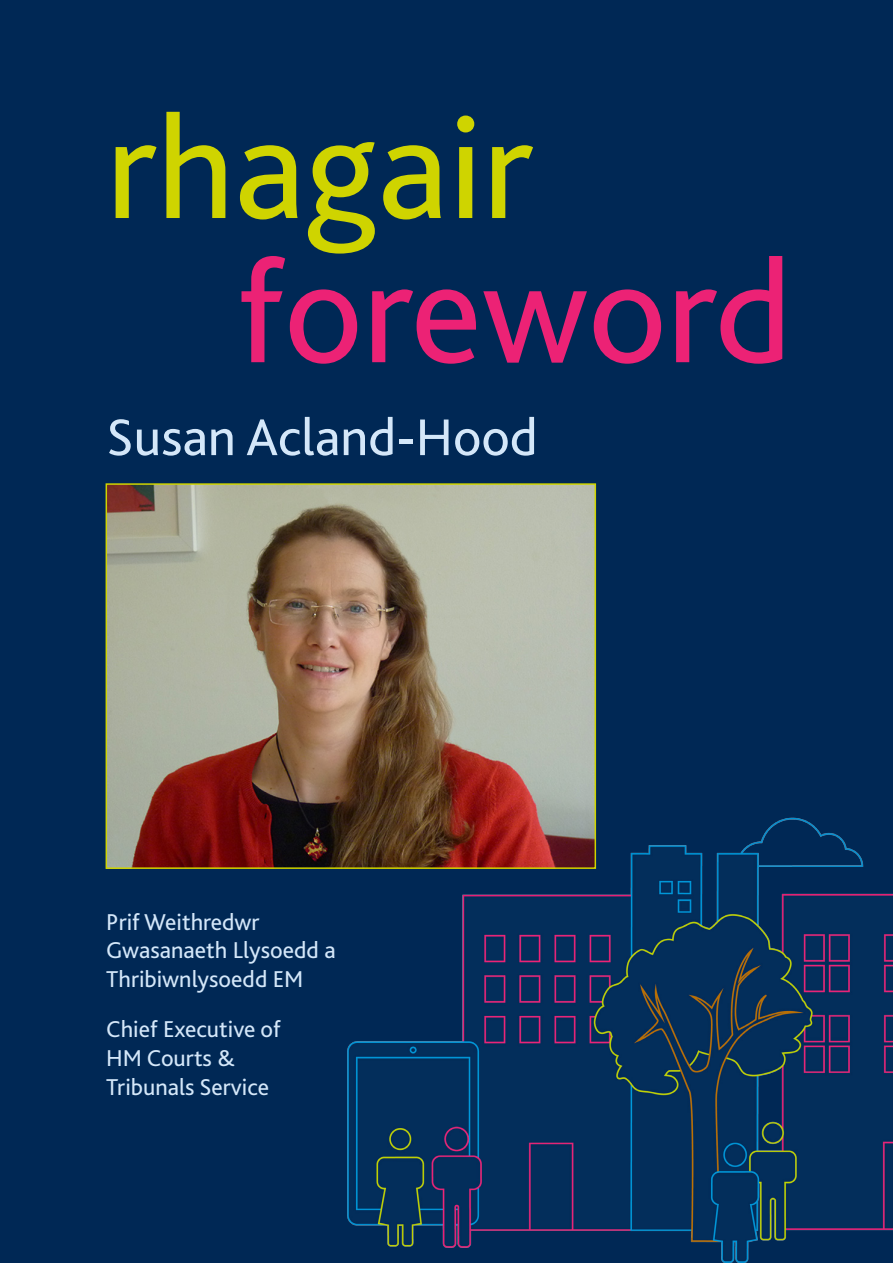
<style>
.page{position:relative;width:893px;height:1263px;background:#fff}
.page>*{position:absolute;margin:0;border:0;box-sizing:border-box;transform-origin:0 0}
.t1{font:150px "Bliss 2";color:#ec2275}
.t2{font:150px "Bliss 2";color:#cfd400}
.t3{font:54px "Bliss 2";color:#d4e7f9}
.Body{font:24px/28.8px "Bliss 2";color:#d4e7f9}
</style>
<div class="page">
<div style="left:0;top:0;width:893px;height:1262px;background:#002855"></div>
<img style="left:348px;top:764px;width:545px;height:499px">
<img style="left:109px;top:486px;width:484px;height:380px">
<div style="left:106px;top:483px;width:490px;height:386px;border:2px solid #cfd400"></div>
<p class="t2" style="left:106px;top:75px;width:428px">rhagair</p>
<p class="t1" style="left:237px;top:219px;width:557px">foreword</p>
<p class="t3" style="left:106px;top:404px;width:433px">Susan Acland-Hood</p>
<p class="Body" style="left:106px;top:907px;width:231px">Prif Weithredwr<br>Gwasanaeth Llysoedd a<br>Thribiwnlysoedd EM</p>
<p class="Body" style="left:106px;top:1014px;width:176px">Chief Executive of<br>HM Courts &amp;<br>Tribunals Service</p>
</div>
